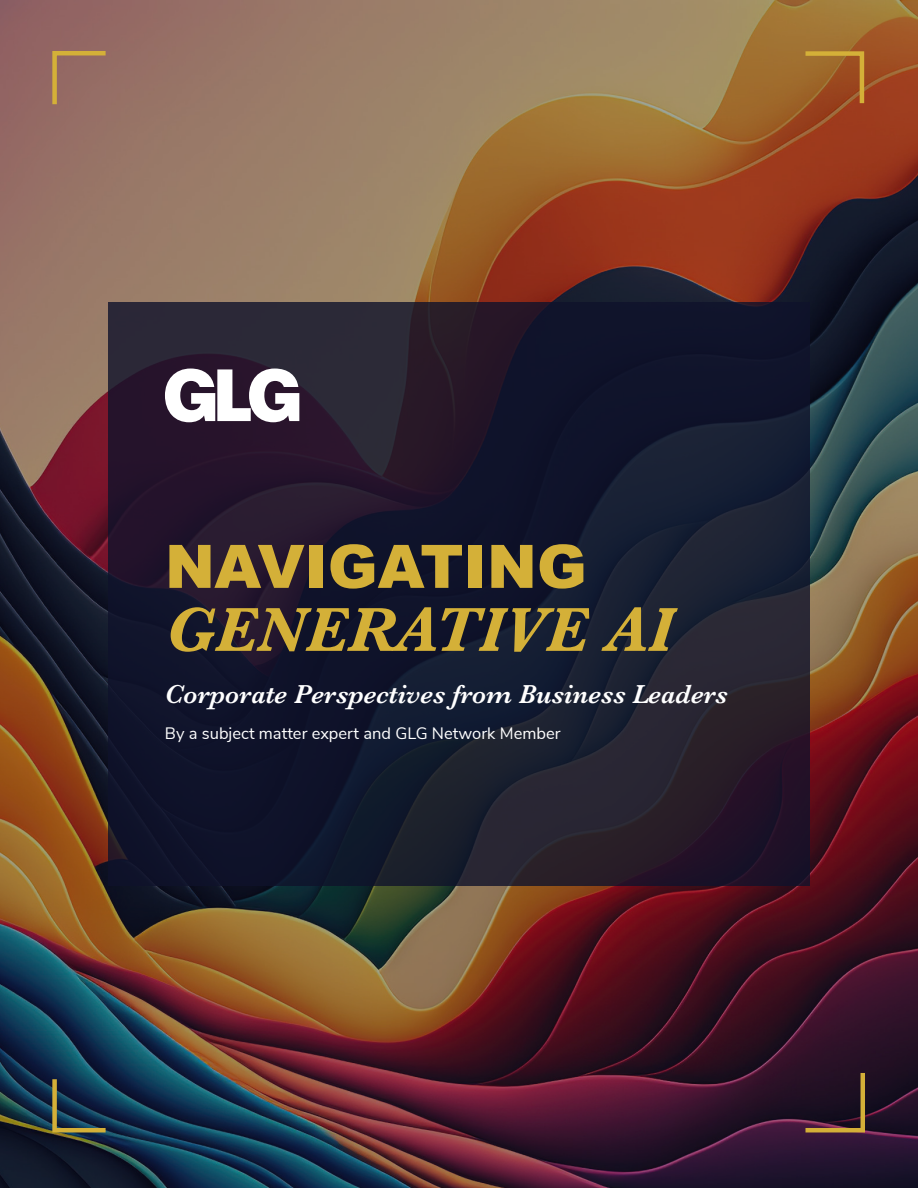
<style>
.page{position:relative;width:918px;height:1188px;background:#fff}
.page>*{position:absolute;margin:0;border:0;box-sizing:border-box;transform-origin:0 0}
.t1{font:italic 700 64.5px "Baskerville";color:#d4b038}
.t2{font:900 60px "Arial";color:#d4b038}
.t3{font:italic 600 27px "Baskerville";color:#fff}
.t4{font:16.5px "Nunito Sans";color:#fff}
</style>
<div class="page">
<img style="left:0;top:0;width:918px;height:1188px">
<svg style="left:108px;top:302px;width:702px;height:584px;background:#1a192d"></svg>
<svg style="left:165px;top:369px;width:134px;height:53px"></svg>
<svg style="left:50px;top:49px;width:60px;height:60px;background:#9c735e"></svg>
<svg style="left:801px;top:1068px;width:66px;height:67px;background:#382328"></svg>
<svg style="left:801px;top:49px;width:65px;height:59px;background:#a36227"></svg>
<svg style="left:50px;top:1075px;width:60px;height:60px;background:#29414b"></svg>
<h2 class="t2" style="left:165px;top:523px;width:423px">NAVIGATING</h2>
<h1 class="t1" style="left:165px;top:585px;width:510px">GENERATIVE AI</h1>
<h3 class="t3" style="left:165px;top:676px;width:564px">Corporate Perspectives from Business Leaders</h3>
<p class="t4" style="left:165px;top:722px;width:397px">By a subject matter expert and GLG Network Member</p>
</div>
